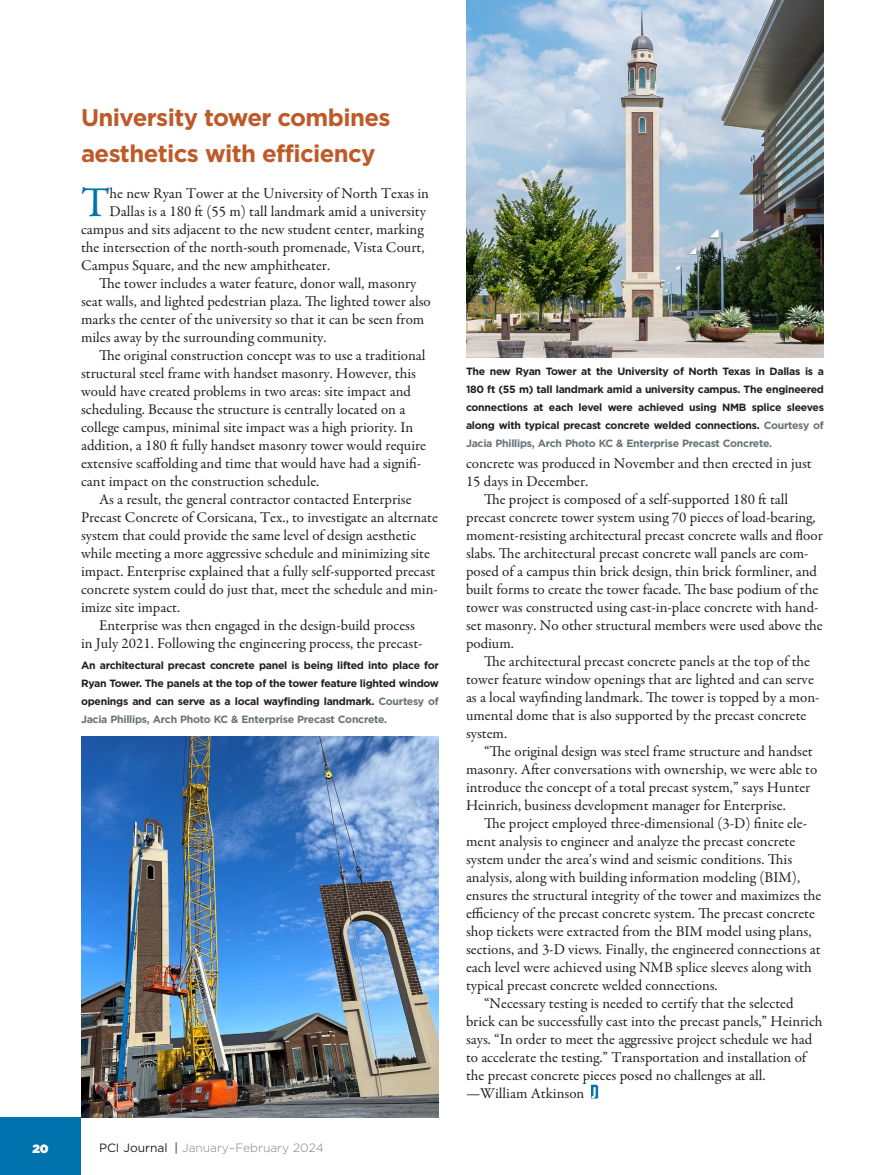
<style>
.page{position:relative;width:878px;height:1175px;background:#fff}
.page>*{position:absolute;margin:0;border:0;box-sizing:border-box;transform-origin:0 0}
.First_drop{font:42.75px "Garamond Premr Pro";color:#0073ae}
.Orange_head_our_members{font:700 24px/36px "Gotham";letter-spacing:-.025em;color:#be5a28}
.Article_Body{font:700 condensed 16.05px "Myriad Pro";color:#fff}
.Body{font:15px/18px "Garamond Premr Pro";color:#231f20}
.First_drop-2{font:15px "Garamond Premr Pro";color:#231f20}
.t1{font:300 12px "Gotham";color:#808285}
.t2{font:900 12px "Gotham";color:#fff}
.t3{font:700 10.5px/18px "Gotham";letter-spacing:-.025em;color:#231f20;text-align:justify}
.s1{color:#687379}
.s2{font-weight:400;color:#231f20}
</style>
<div class="page">
<div style="left:0;top:1117px;width:81px;height:57px;background:#0073ae"></div>
<svg style="left:591px;top:1084px;width:7px;height:14px"></svg>
<img style="left:466px;top:0;width:358px;height:357px">
<img style="left:81px;top:737px;width:358px;height:380px">
<p class="Orange_head_our_members" style="left:81px;top:99px;width:311px">University tower combines aesthetics with efficiency</p>
<p class="First_drop" style="left:81px;top:177px;width:30px">T</p>
<p class="First_drop-2" style="left:110px;top:184px;width:321px">he new Ryan Tower at the University of North Texas in</p>
<p class="First_drop-2" style="left:110px;top:202px;width:318px">Dallas is a 180 ft (55 m) tall landmark amid a university</p>
<p class="First_drop-2" style="left:81px;top:220px;width:344px">campus and sits adjacent to the new student center, marking</p>
<p class="First_drop-2" style="left:81px;top:238px;width:345px">the intersection of the north-south promenade, Vista Court,</p>
<p class="First_drop-2" style="left:81px;top:256px;width:250px">Campus Square, and the new amphitheater.</p>
<p class="Body" style="left:81px;top:275px;width:351px;text-indent:18px">The tower includes a water feature, donor wall, masonry seat walls, and lighted pedestrian plaza. The lighted tower also marks the center of the university so that it can be seen from miles away by the surrounding community.</p>
<p class="Body" style="left:81px;top:347px;width:346px;text-indent:18px">The original construction concept was to use a traditional structural steel frame with handset masonry. However, this would have created problems in two areas: site impact and scheduling. Because the structure is centrally located on a college campus, minimal site impact was a high priority. In addition, a 180 ft fully handset masonry tower would require extensive scaffolding and time that would have had a signifi&shy;cant impact on the construction schedule.</p>
<p class="Body" style="left:81px;top:491px;width:358px;text-indent:18px">As a result, the general contractor contacted Enterprise Precast Concrete of Corsicana, Tex., to investigate an alternate system that could provide the same level of design aesthetic while meeting a more aggressive schedule and minimizing site impact. Enterprise explained that a fully self-supported precast concrete system could do just that, meet the schedule and min&shy;imize site impact.</p>
<p class="Body" style="left:81px;top:617px;width:343px;text-indent:18px">Enterprise was then engaged in the design-build process in July 2021. Following the engineering process, the precast-</p>
<p class="t3" style="left:81px;top:656px;width:359px">An architectural precast concrete panel is being lifted into place for Ryan Tower. The panels at the top of the tower feature lighted window openings and can serve as a local wayfinding landmark. <span class="s1">Courtesy of Jacia Phillips, Arch Photo KC &amp; Enterprise Precast Concrete.</span></p>
<p class="t2" style="left:32px;top:1139px;width:18px">20</p>
<p class="t1" style="left:99px;top:1140px;width:226px"><span class="s2">PCI Journal</span> <span class="s2">|</span> January–February 2024</p>
<p class="t3" style="left:466px;top:362px;width:359px">The new Ryan Tower at the University of North Texas in Dallas is a 180 ft (55 m) tall landmark amid a university campus. The engineered connections at each level were achieved using NMB splice sleeves along with typical precast concrete welded connections. <span class="s1">Courtesy of Jacia Phillips, Arch Photo KC &amp; Enterprise Precast Concrete.</span></p>
<p class="Body" style="left:466px;top:455px;width:347px">concrete was produced in November and then erected in just<br>15 days in December.</p>
<p class="Body" style="left:466px;top:491px;width:358px;text-indent:18px">The project is composed of a self-supported 180 ft tall precast concrete tower system using 70 pieces of load-bearing, moment-resisting architectural precast concrete walls and floor slabs. The architectural precast concrete wall panels are com&shy;posed of a campus thin brick design, thin brick formliner, and built forms to create the tower facade. The base podium of the tower was constructed using cast-in-place concrete with hand&shy;set masonry. No other structural members were used above the podium.</p>
<p class="Body" style="left:466px;top:653px;width:355px;text-indent:18px">The architectural precast concrete panels at the top of the tower feature window openings that are lighted and can serve as a local wayfinding landmark. The tower is topped by a mon&shy;umental dome that is also supported by the precast concrete system.</p>
<p class="Body" style="left:466px;top:743px;width:353px;text-indent:18px">“The original design was steel frame structure and handset masonry. After conversations with ownership, we were able to introduce the concept of a total precast system,” says Hunter Heinrich, business development manager for Enterprise.</p>
<p class="Body" style="left:466px;top:815px;width:357px;text-indent:18px">The project employed three-dimensional (3-D) finite ele&shy;ment analysis to engineer and analyze the precast concrete system under the area’s wind and seismic conditions. This analysis, along with building information modeling (BIM), ensures the structural integrity of the tower and maximizes the efficiency of the precast concrete system. The precast concrete shop tickets were extracted from the BIM model using plans, sections, and 3-D views. Finally, the engineered connections at each level were achieved using NMB splice sleeves along with typical precast concrete welded connections.</p>
<p class="Body" style="left:466px;top:995px;width:358px;text-indent:18px">“Necessary testing is needed to certify that the selected brick can be successfully cast into the precast panels,” Heinrich says. “In order to meet the aggressive project schedule we had to accelerate the testing.” Transportation and installation of the precast concrete pieces posed no challenges at all.</p>
<p class="Body" style="left:466px;top:1085px;width:120px">—William Atkinson</p>
<p class="Article_Body" style="left:591px;top:1083px;width:6px">J</p>
</div>
